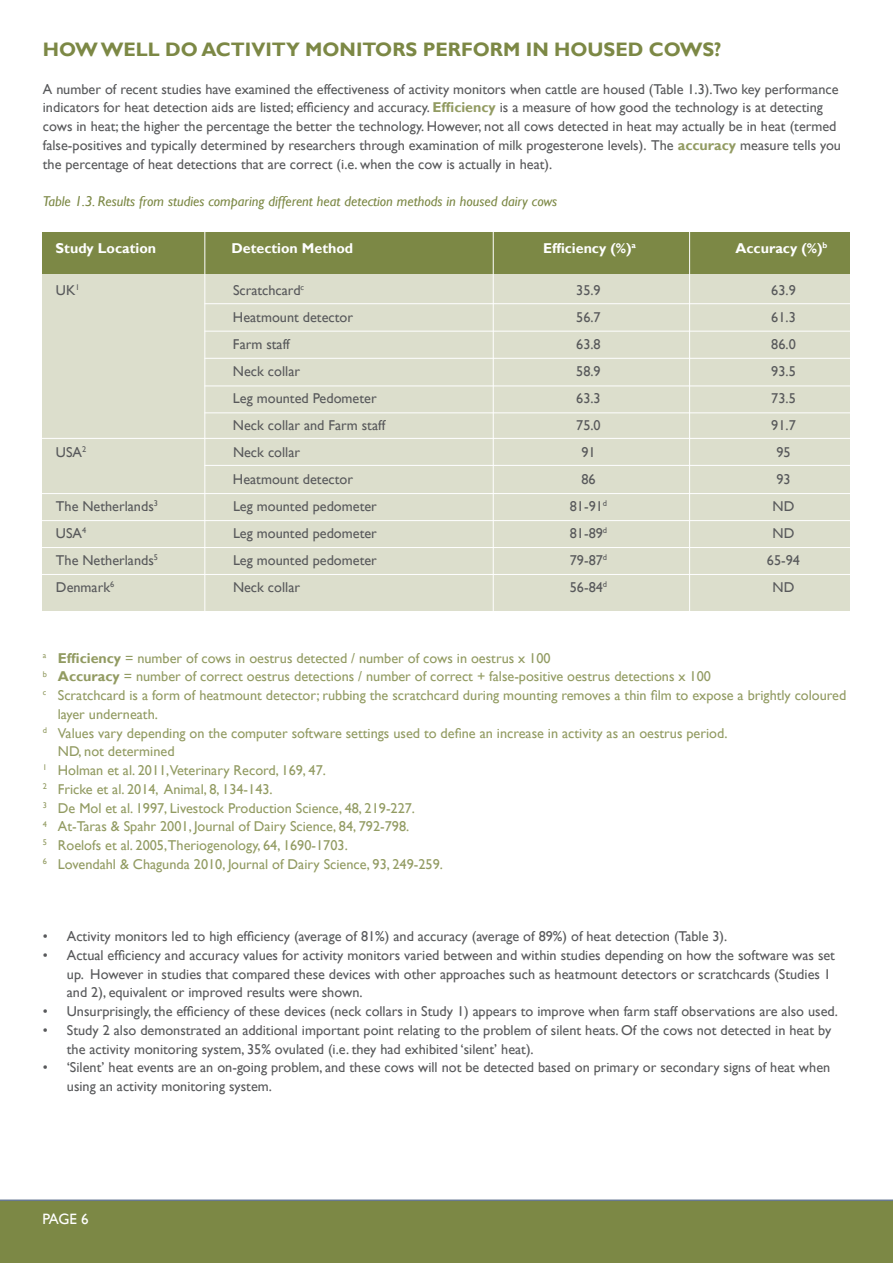
<style>
.page{position:relative;width:893px;height:1263px;background:#fff}
.page>*{position:absolute;margin:0;border:0;box-sizing:border-box;transform-origin:0 0}
.t1{font:700 19.5px "Gill Sans";color:#7c8845}
.t2{font:15px "Gill Sans";color:#fff}
.t3{font:14.25px/18.8px "Gill Sans";color:#58595b}
.t4{font:14.25px "Gill Sans";color:#929b62}
.t5{font:italic 14.25px "Gill Sans";color:#7c8845}
.t6{font:700 14.25px "Gill Sans";color:#fff}
.s1{font-weight:700;color:#929b62}
.s2{font-weight:700}
</style>
<div class="page">
<div style="left:0;top:1199px;width:893px;height:64px;background:#7c8845"></div>
<div style="left:42px;top:273px;width:808px;height:338px;background:#dcdecc"></div>
<div style="left:42px;top:232px;width:808px;height:42px;background:#7c8845"></div>
<hr style="left:204px;top:331px;width:689px;height:1px;background:#fff">
<hr style="left:204px;top:303px;width:689px;height:1px;background:#fff">
<hr style="left:204px;top:358px;width:689px;height:1px;background:#fff">
<hr style="left:204px;top:386px;width:689px;height:1px;background:#fff">
<hr style="left:204px;top:412px;width:689px;height:1px;background:#fff">
<hr style="left:27px;top:438px;width:866px;height:1px;background:#fff">
<hr style="left:204px;top:465px;width:689px;height:1px;background:#fff">
<hr style="left:16px;top:493px;width:877px;height:1px;background:#fff">
<hr style="left:16px;top:520px;width:877px;height:1px;background:#fff">
<hr style="left:16px;top:547px;width:877px;height:1px;background:#fff">
<hr style="left:16px;top:574px;width:877px;height:1px;background:#fff">
<hr style="left:204px;top:228px;width:1px;height:414px;background:#fff">
<hr style="left:493px;top:228px;width:1px;height:414px;background:#fff">
<hr style="left:689px;top:228px;width:1px;height:414px;background:#fff">
<h1 class="t1" style="left:43px;top:38px;width:680px">HOW WELL DO ACTIVITY MONITORS PERFORM IN HOUSED COWS?</h1>
<p class="t3" style="left:43px;top:80px;width:800px">A number of recent studies have examined the effectiveness of activity monitors when cattle are housed (Table 1.3).Two key performance indicators for heat detection aids are listed; efficiency and accuracy. <span class="s1">Efficiency</span> is a measure of how good the technology is at detecting cows in heat; the higher the percentage the better the technology. However, not all cows detected in heat may actually be in heat (termed false-positives and typically determined by researchers through examination of milk progesterone levels). The <span class="s1">accuracy</span> measure tells you the percentage of heat detections that are correct (i.e. when the cow is actually in heat).</p>
<p class="t5" style="left:43px;top:193px;width:516px">Table 1.3. Results from studies comparing different heat detection methods in housed dairy cows</p>
<p class="t6" style="left:231px;top:239px;width:123px">Detection Method</p>
<p class="t6" style="left:735px;top:239px;width:94px">Accuracy (%)<sup>b</sup></p>
<p class="t6" style="left:56px;top:239px;width:102px">Study Location</p>
<p class="t6" style="left:543px;top:239px;width:94px">Efficiency (%)<sup>a</sup></p>
<p class="t3" style="left:56px;top:281px;width:25px">UK<sup>1</sup></p>
<p class="t3" style="left:233px;top:281px;width:73px">Scratchcard<sup>c</sup></p>
<p class="t3" style="left:576px;top:281px;width:26px">35.9</p>
<p class="t3" style="left:771px;top:281px;width:26px">63.9</p>
<p class="t3" style="left:233px;top:308px;width:122px">Heatmount detector</p>
<p class="t3" style="left:576px;top:308px;width:26px">56.7</p>
<p class="t3" style="left:771px;top:308px;width:26px">61.3</p>
<p class="t3" style="left:233px;top:335px;width:58px">Farm staff</p>
<p class="t3" style="left:576px;top:335px;width:26px">63.8</p>
<p class="t3" style="left:771px;top:335px;width:26px">86.0</p>
<p class="t3" style="left:233px;top:362px;width:69px">Neck collar</p>
<p class="t3" style="left:576px;top:362px;width:26px">58.9</p>
<p class="t3" style="left:771px;top:362px;width:26px">93.5</p>
<p class="t3" style="left:233px;top:389px;width:145px">Leg mounted Pedometer</p>
<p class="t3" style="left:576px;top:389px;width:26px">63.3</p>
<p class="t3" style="left:771px;top:389px;width:26px">73.5</p>
<p class="t3" style="left:233px;top:416px;width:154px">Neck collar and Farm staff</p>
<p class="t3" style="left:576px;top:416px;width:26px">75.0</p>
<p class="t3" style="left:771px;top:416px;width:26px">91.7</p>
<p class="t3" style="left:56px;top:443px;width:32px">USA<sup>2</sup></p>
<p class="t3" style="left:233px;top:443px;width:69px">Neck collar</p>
<p class="t3" style="left:581px;top:443px;width:16px">91</p>
<p class="t3" style="left:776px;top:443px;width:16px">95</p>
<p class="t3" style="left:233px;top:470px;width:122px">Heatmount detector</p>
<p class="t3" style="left:581px;top:470px;width:16px">86</p>
<p class="t3" style="left:776px;top:470px;width:16px">93</p>
<p class="t3" style="left:56px;top:497px;width:104px">The Netherlands<sup>3</sup></p>
<p class="t3" style="left:233px;top:497px;width:145px">Leg mounted pedometer</p>
<p class="t3" style="left:570px;top:497px;width:39px">81-91<sup>d</sup></p>
<p class="t3" style="left:773px;top:497px;width:23px">ND</p>
<p class="t3" style="left:56px;top:524px;width:32px">USA<sup>4</sup></p>
<p class="t3" style="left:233px;top:524px;width:145px">Leg mounted pedometer</p>
<p class="t3" style="left:570px;top:524px;width:39px">81-89<sup>d</sup></p>
<p class="t3" style="left:773px;top:524px;width:23px">ND</p>
<p class="t3" style="left:56px;top:551px;width:104px">The Netherlands<sup>5</sup></p>
<p class="t3" style="left:233px;top:551px;width:145px">Leg mounted pedometer</p>
<p class="t3" style="left:570px;top:551px;width:39px">79-87<sup>d</sup></p>
<p class="t3" style="left:767px;top:551px;width:35px">65-94</p>
<p class="t3" style="left:56px;top:578px;width:60px">Denmark<sup>6</sup></p>
<p class="t3" style="left:233px;top:578px;width:69px">Neck collar</p>
<p class="t3" style="left:570px;top:578px;width:39px">56-84<sup>d</sup></p>
<p class="t3" style="left:773px;top:578px;width:23px">ND</p>
<p class="t4" style="left:43px;top:649px;width:509px"><sup>a</sup> <span class="s2">Efficiency</span> = number of cows in oestrus detected / number of cows in oestrus x 100</p>
<p class="t4" style="left:43px;top:668px;width:670px"><sup>b</sup> <span class="s2">Accuracy</span> = number of correct oestrus detections / number of correct + false-positive oestrus detections x 100</p>
<p class="t4" style="left:43px;top:687px;width:805px"><sup>c</sup> Scratchcard is a form of heatmount detector; rubbing the scratchcard during mounting removes a thin film to expose a brightly coloured</p>
<p class="t4" style="left:58px;top:706px;width:102px">layer underneath.</p>
<p class="t4" style="left:43px;top:724px;width:686px"><sup>d</sup> Values vary depending on the computer software settings used to define an increase in activity as an oestrus period.</p>
<p class="t4" style="left:58px;top:743px;width:118px">ND, not determined</p>
<p class="t4" style="left:43px;top:762px;width:285px"><sup>1</sup> Holman et al. 2011,Veterinary Record, 169, 47.</p>
<p class="t4" style="left:43px;top:781px;width:231px"><sup>2</sup> Fricke et al. 2014, Animal, 8, 134-143.</p>
<p class="t4" style="left:43px;top:799px;width:374px"><sup>3</sup> De Mol et al. 1997, Livestock Production Science, 48, 219-227.</p>
<p class="t4" style="left:43px;top:818px;width:368px"><sup>4</sup> At-Taras &amp; Spahr 2001, Journal of Dairy Science, 84, 792-798.</p>
<p class="t4" style="left:43px;top:837px;width:306px"><sup>5</sup> Roelofs et al. 2005,Theriogenology, 64, 1690-1703.</p>
<p class="t4" style="left:43px;top:856px;width:402px"><sup>6</sup> Lovendahl &amp; Chagunda 2010, Journal of Dairy Science, 93, 249-259.</p>
<p class="t3" style="left:43px;top:927px;width:686px">• Activity monitors led to high efficiency (average of 81%) and accuracy (average of 89%) of heat detection (Table 3).</p>
<p class="t3" style="left:67px;top:946px;width:770px;text-indent:-24px">• Actual efficiency and accuracy values for activity monitors varied between and within studies depending on how the software was set up. However in studies that compared these devices with other approaches such as heatmount detectors or scratchcards (Studies 1 and 2), equivalent or improved results were shown.</p>
<p class="t3" style="left:43px;top:1002px;width:797px">• Unsurprisingly, the efficiency of these devices (neck collars in Study 1) appears to improve when farm staff observations are also used.</p>
<p class="t3" style="left:67px;top:1021px;width:766px;text-indent:-24px">• Study 2 also demonstrated an additional important point relating to the problem of silent heats. Of the cows not detected in heat by the activity monitoring system, 35% ovulated (i.e. they had exhibited ‘silent’ heat).</p>
<p class="t3" style="left:67px;top:1058px;width:765px;text-indent:-24px">• ‘Silent’ heat events are an on-going problem, and these cows will not be detected based on primary or secondary signs of heat when using an activity monitoring system.</p>
<p class="t2" style="left:43px;top:1211px;width:48px">PAGE 6</p>
</div>
